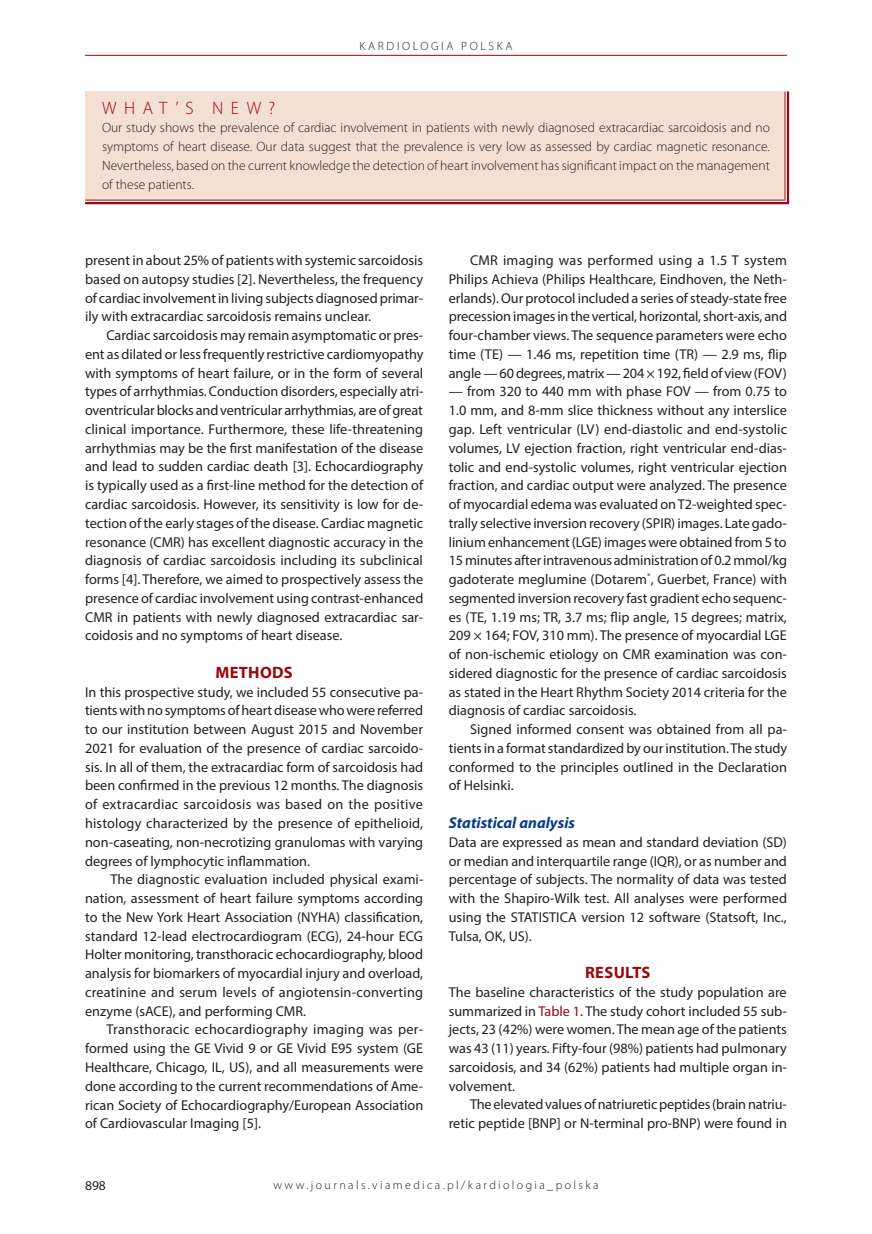
<style>
.page{position:relative;width:872px;height:1234px;background:#fff}
.page>*{position:absolute;margin:0;border:0;box-sizing:border-box;transform-origin:0 0}
.t1{font:300 18px "Myriad Pro";letter-spacing:.42em;color:#9d070d}
.t2{font:700 16.5px "Myriad Pro";letter-spacing:.02em;color:#9d070d}
.t3{font:italic 700 15.75px "Myriad Pro";color:#083e89}
.t4{font:14.25px/18.8px "Myriad Pro";color:#231f20;text-align:justify}
.t5{font:300 13.5px/18.8px "Myriad Pro";color:#231f20;text-align:justify}
.t6{font:13.5px "Myriad Pro";color:#231f20}
.t7{font:300 12px "Myriad Pro";letter-spacing:.2em;color:#231f20}
.t8{font:300 12px "Myriad Pro";letter-spacing:.22em;color:#231f20}
.s1{color:#9d070d}
</style>
<div class="page">
<hr style="left:85px;top:55px;width:702px;height:1px;background:#9d070d">
<div style="left:85px;top:91px;width:702px;height:111px;background:#f4dfd5"></div>
<svg style="left:785px;top:91px;width:2px;height:109px"></svg>
<hr style="left:85px;top:200px;width:704px;height:4px;background:#fff">
<hr style="left:784px;top:91px;width:1px;height:109px;background:#9d070d">
<hr style="left:787px;top:91px;width:2px;height:111px;background:#9d070d">
<hr style="left:85px;top:200px;width:700px;height:1px;background:#9d070d">
<hr style="left:85px;top:202px;width:704px;height:2px;background:#9d070d">
<p class="t8" style="left:359px;top:40px;width:154px">KARDIOLOGIA POLSKA</p>
<p class="t1" style="left:102px;top:98px;width:174px">WHAT’S NEW?</p>
<p class="t5" style="left:102px;top:119px;width:669px">Our study shows the prevalence of cardiac involvement in patients with newly diagnosed extracardiac sarcoidosis and no symptoms of heart disease. Our data suggest that the prevalence is very low as assessed by cardiac magnetic resonance.<br>Nevertheless, based on the current knowledge the detection of heart involvement has significant impact on the management of these patients.</p>
<p class="t4" style="left:85px;top:250px;width:340px">present in about 25% of patients with systemic sarcoidosis based on autopsy studies [2]. Nevertheless, the frequency of cardiac involvement in living subjects diagnosed primar&shy;ily with extracardiac sarcoidosis remains unclear.</p>
<p class="t4" style="left:85px;top:325px;width:340px;text-indent:21px">Cardiac sarcoidosis may remain asymptomatic or pres&shy;ent as dilated or less frequently restrictive cardiomyopathy with symptoms of heart failure, or in the form of several types of arrhythmias. Conduction disorders, especially atri&shy;oventricular blocks and ventricular arrhythmias, are of great clinical importance. Furthermore, these life-threatening arrhythmias may be the first manifestation of the disease and lead to sudden cardiac death [3]. Echocardiography is typically used as a first-line method for the detection of cardiac sarcoidosis. However, its sensitivity is low for de&shy;tection of the early stages of the disease. Cardiac magnetic resonance (CMR) has excellent diagnostic accuracy in the diagnosis of cardiac sarcoidosis including its subclinical forms [4]. Therefore, we aimed to prospectively assess the presence of cardiac involvement using contrast-enhanced CMR in patients with newly diagnosed extracardiac sar&shy;coidosis and no symptoms of heart disease.</p>
<p class="t2" style="left:215px;top:661px;width:79px">METHODS</p>
<p class="t4" style="left:85px;top:682px;width:340px">In this prospective study, we included 55 consecutive pa&shy;tients with no symptoms of heart disease who were referred to our institution between August 2015 and November 2021 for evaluation of the presence of cardiac sarcoido&shy;sis. In all of them, the extracardiac form of sarcoidosis had been confirmed in the previous 12 months. The diagnosis of extracardiac sarcoidosis was based on the positive histology characterized by the presence of epithelioid, non-caseating, non-necrotizing granulomas with varying degrees of lymphocytic inflammation.</p>
<p class="t4" style="left:85px;top:869px;width:340px;text-indent:25px">The diagnostic evaluation included physical exami&shy;nation, assessment of heart failure symptoms according to the New York Heart Association (NYHA) classification, standard 12-lead electrocardiogram (ECG), 24-hour ECG Holter monitoring, transthoracic echocardiography, blood analysis for biomarkers of myocardial injury and overload, creatinine and serum levels of angiotensin-converting enzyme (sACE), and performing CMR.</p>
<p class="t4" style="left:85px;top:1019px;width:340px;text-indent:21px">Transthoracic echocardiography imaging was per&shy;formed using the GE Vivid 9 or GE Vivid E95 system (GE Healthcare, Chicago, IL, US), and all measurements were done according to the current recommendations of Ame&shy;rican Society of Echocardiography/European Association of Cardiovascular Imaging [5].</p>
<p class="t4" style="left:449px;top:251px;width:340px;text-indent:21px">CMR imaging was performed using a 1.5 T system Philips Achieva (Philips Healthcare, Eindhoven, the Neth&shy;erlands). Our protocol included a series of steady-state free precession images in the vertical, horizontal, short-axis, and four-chamber views. The sequence parameters were echo time (TE) — 1.46 ms, repetition time (TR) — 2.9 ms, flip angle — 60 degrees, matrix — 204 × 192, field of view (FOV)</p>
<p class="t4" style="left:449px;top:382px;width:340px">— from 320 to 440 mm with phase FOV — from 0.75 to 1.0 mm, and 8-mm slice thickness without any interslice gap. Left ventricular (LV) end-diastolic and end-systolic volumes, LV ejection fraction, right ventricular end-dias&shy;tolic and end-systolic volumes, right ventricular ejection fraction, and cardiac output were analyzed. The presence of myocardial edema was evaluated on T2-weighted spec&shy;trally selective inversion recovery (SPIR) images. Late gado&shy;linium enhancement (LGE) images were obtained from 5 to 15 minutes after intravenous administration of 0.2 mmol/kg gadoterate meglumine (Dotarem<sup>®</sup>, Guerbet, France) with segmented inversion recovery fast gradient echo sequenc&shy;es (TE, 1.19 ms; TR, 3.7 ms; flip angle, 15 degrees; matrix, 209 × 164; FOV, 310 mm). The presence of myocardial LGE of non-ischemic etiology on CMR examination was con&shy;sidered diagnostic for the presence of cardiac sarcoidosis as stated in the Heart Rhythm Society 2014 criteria for the diagnosis of cardiac sarcoidosis.</p>
<p class="t4" style="left:449px;top:719px;width:340px;text-indent:21px">Signed informed consent was obtained from all pa&shy;tients in a format standardized by our institution. The study conformed to the principles outlined in the Declaration of Helsinki.</p>
<p class="t3" style="left:449px;top:812px;width:128px">Statistical analysis</p>
<p class="t4" style="left:449px;top:832px;width:340px">Data are expressed as mean and standard deviation (SD) or median and interquartile range (IQR), or as number and percentage of subjects. The normality of data was tested with the Shapiro-Wilk test. All analyses were performed using the STATISTICA version 12 software (Statsoft, Inc., Tulsa, OK, US).</p>
<p class="t2" style="left:585px;top:961px;width:67px">RESULTS</p>
<p class="t4" style="left:449px;top:982px;width:340px">The baseline characteristics of the study population are summarized in <span class="s1">Table 1</span>. The study cohort included 55 sub&shy;jects, 23 (42%) were women. The mean age of the patients was 43 (11) years. Fifty-four (98%) patients had pulmonary sarcoidosis, and 34 (62%) patients had multiple organ in&shy;volvement.</p>
<p class="t4" style="left:449px;top:1094px;width:340px;text-align:right">The elevated values of natriuretic peptides (brain natriu&shy;retic peptide [BNP] or N-terminal pro-BNP) were found in</p>
<p class="t6" style="left:85px;top:1176px;width:22px">898</p>
<p class="t7" style="left:273px;top:1177px;width:327px">www.journals.viamedica.pl/kardiologia_polska</p>
</div>
